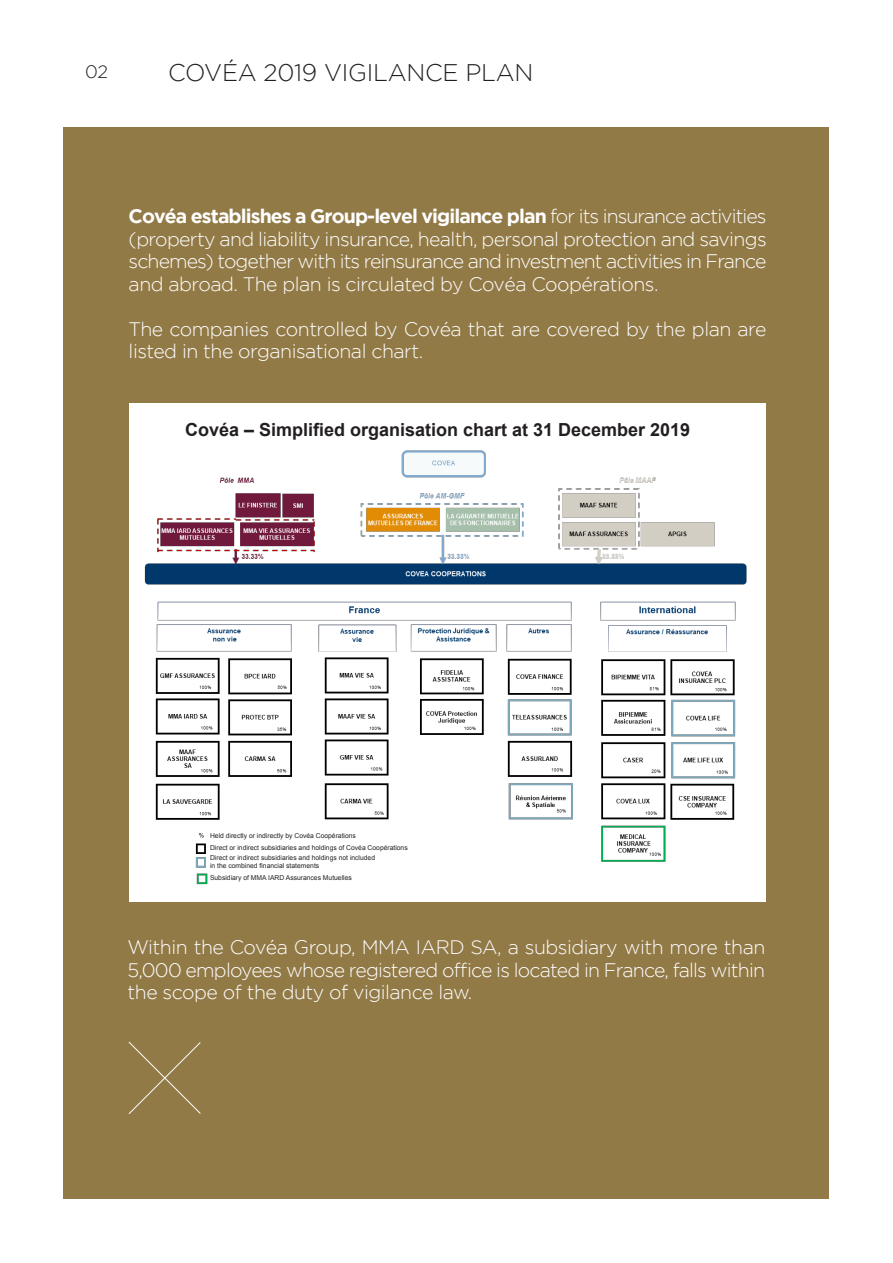
<style>
.page{position:relative;width:893px;height:1263px;background:#fff}
.page>*{position:absolute;margin:0;border:0;box-sizing:border-box;transform-origin:0 0}
.t1{font:300 24px "Gotham";letter-spacing:-.01em;color:#231f20}
.t2{font:300 19.5px/22.5px "Gotham";letter-spacing:-.025em;color:#fff;text-align:justify}
.t3{font:700 18px "Arial";color:#231f20}
.t4{font:300 18px "Gotham";color:#231f20}
.t5{font:6.75px "Arial";color:#231f20}
.s1{font-weight:700}
</style>
<div class="page">
<div style="left:64px;top:128px;width:765px;height:1071px;background:#927a47"></div>
<svg style="left:128px;top:1041px;width:73px;height:73px"></svg>
<div style="left:129px;top:403px;width:637px;height:498px;background:#fff"></div>
<img style="left:144px;top:450px;width:603px;height:434px">
<div style="left:208px;top:830px;width:207px;height:52px;background:#fff"></div>
<p class="t4" style="left:85px;top:61px;width:25px">02</p>
<p class="t1" style="left:168px;top:60px;width:367px">COVÉA 2019 VIGILANCE PLAN</p>
<p class="t2" style="left:129px;top:205px;width:639px"><span class="s1">Covéa establishes a Group-level vigilance plan</span> for its insurance activities (property and liability insurance, health, personal protection and savings schemes) together with its reinsurance and investment activities in France and abroad. The plan is circulated by Covéa Coopérations.</p>
<p class="t2" style="left:129px;top:317px;width:639px">The companies controlled by Covéa that are covered by the plan are listed in the organisational chart.</p>
<p class="t3" style="left:185px;top:417px;width:507px">Covéa – Simplified organisation chart at 31 December 2019</p>
<p class="t5" style="left:210px;top:831px;width:147px">Held directly or indirectly by Covéa Coopérations</p>
<p class="t5" style="left:210px;top:843px;width:199px">Direct or indirect subsidiaries and holdings of Covéa Coopérations</p>
<p class="t5" style="left:210px;top:853px;width:167px">Direct or indirect subsidiaries and holdings not included</p>
<p class="t5" style="left:210px;top:861px;width:111px">in the combined financial statements</p>
<p class="t5" style="left:210px;top:874px;width:143px">Subsidiary of MMA IARD Assurances Mutuelles</p>
<p class="t2" style="left:128px;top:936px;width:639px">Within the Covéa Group, MMA IARD SA, a subsidiary with more than 5,000 employees whose registered office is located in France, falls within the scope of the duty of vigilance law.</p>
</div>
